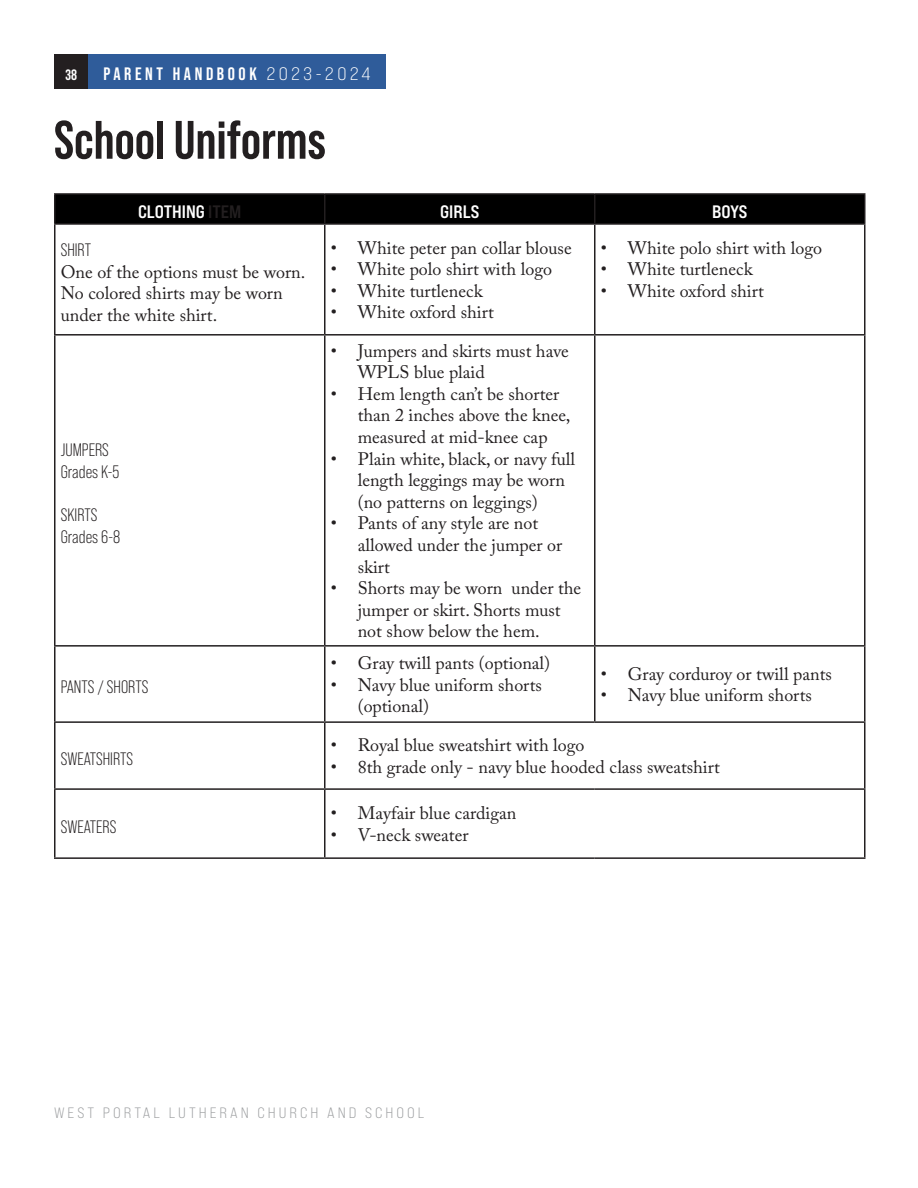
<style>
.page{position:relative;width:918px;height:1188px;background:#fff}
.page>*{position:absolute;margin:0;border:0;box-sizing:border-box;transform-origin:0 0}
.Table_of_Contents{font:700 54px "Bebas Neue Pro";color:#231f20}
.t1{font:18px/21.6px "Adobe Caslon Pro";color:#231f20}
.t2{font:18px "Bebas Neue Pro";color:#231f20}
.t3{font:700 18px "Bebas Neue Pro";letter-spacing:.2em;color:#fff}
.t4{font:18px "Bebas Neue Pro Exp Bd";color:#fff}
.t5{font:15px "Bebas Neue Pro Exp Bk";letter-spacing:.2em;color:#9a9c9e}
.t6{font:700 15px "Bebas Neue Pro";color:#fff}
.s1{font-family:"Bebas Neue Pro Exp Bk";font-weight:400}
.s2{color:#231f20}
</style>
<div class="page">
<div style="left:54px;top:54px;width:34px;height:34px;background:#231f20"></div>
<div style="left:88px;top:54px;width:298px;height:34px;background:#2f5c9a"></div>
<div style="left:56px;top:195px;width:808px;height:28px;background:#000"></div>
<hr style="left:54px;top:193px;width:271px;height:2px;background:#231f20">
<hr style="left:54px;top:195px;width:2px;height:28px;background:#231f20">
<hr style="left:325px;top:193px;width:270px;height:2px;background:#231f20">
<hr style="left:324px;top:195px;width:2px;height:28px;background:#231f20">
<hr style="left:595px;top:193px;width:271px;height:2px;background:#231f20">
<hr style="left:594px;top:195px;width:2px;height:28px;background:#231f20">
<hr style="left:864px;top:195px;width:2px;height:28px;background:#231f20">
<hr style="left:54px;top:223px;width:271px;height:2px;background:#231f20">
<hr style="left:54px;top:225px;width:2px;height:109px;background:#231f20">
<hr style="left:325px;top:223px;width:270px;height:2px;background:#231f20">
<hr style="left:324px;top:225px;width:2px;height:109px;background:#231f20">
<hr style="left:595px;top:223px;width:271px;height:2px;background:#231f20">
<hr style="left:594px;top:225px;width:2px;height:109px;background:#231f20">
<hr style="left:864px;top:225px;width:2px;height:109px;background:#231f20">
<hr style="left:54px;top:334px;width:271px;height:2px;background:#231f20">
<hr style="left:54px;top:336px;width:2px;height:309px;background:#231f20">
<hr style="left:325px;top:334px;width:270px;height:2px;background:#231f20">
<hr style="left:324px;top:336px;width:2px;height:309px;background:#231f20">
<hr style="left:595px;top:334px;width:271px;height:2px;background:#231f20">
<hr style="left:594px;top:336px;width:2px;height:309px;background:#231f20">
<hr style="left:864px;top:336px;width:2px;height:309px;background:#231f20">
<hr style="left:54px;top:645px;width:271px;height:2px;background:#231f20">
<hr style="left:54px;top:647px;width:2px;height:74px;background:#231f20">
<hr style="left:325px;top:645px;width:270px;height:2px;background:#231f20">
<hr style="left:324px;top:647px;width:2px;height:74px;background:#231f20">
<hr style="left:595px;top:645px;width:271px;height:2px;background:#231f20">
<hr style="left:594px;top:647px;width:2px;height:74px;background:#231f20">
<hr style="left:864px;top:647px;width:2px;height:74px;background:#231f20">
<hr style="left:54px;top:721px;width:271px;height:2px;background:#231f20">
<hr style="left:54px;top:723px;width:2px;height:65px;background:#231f20">
<hr style="left:325px;top:721px;width:270px;height:2px;background:#231f20">
<hr style="left:324px;top:723px;width:2px;height:65px;background:#231f20">
<hr style="left:595px;top:721px;width:271px;height:2px;background:#231f20">
<hr style="left:864px;top:723px;width:2px;height:65px;background:#231f20">
<hr style="left:54px;top:788px;width:271px;height:2px;background:#231f20">
<hr style="left:54px;top:790px;width:2px;height:67px;background:#231f20">
<hr style="left:325px;top:788px;width:270px;height:2px;background:#231f20">
<hr style="left:324px;top:790px;width:2px;height:67px;background:#231f20">
<hr style="left:595px;top:788px;width:271px;height:2px;background:#231f20">
<hr style="left:864px;top:790px;width:2px;height:67px;background:#231f20">
<hr style="left:54px;top:857px;width:271px;height:2px;background:#231f20">
<hr style="left:325px;top:857px;width:270px;height:2px;background:#231f20">
<hr style="left:595px;top:857px;width:271px;height:2px;background:#231f20">
<p class="t6" style="left:65px;top:66px;width:13px">38</p>
<p class="t3" style="left:104px;top:64px;width:269px">PARENT HANDBOOK <span class="s1">2023-2024</span></p>
<p class="Table_of_Contents" style="left:54px;top:109px;width:273px">School Uniforms</p>
<p class="t4" style="left:138px;top:201px;width:105px">CLOTHING <span class="s2">ITEM</span></p>
<p class="t4" style="left:440px;top:201px;width:41px">GIRLS</p>
<p class="t4" style="left:712px;top:201px;width:37px">BOYS</p>
<p class="t2" style="left:61px;top:240px;width:32px">SHIRT</p>
<p class="t1" style="left:61px;top:261px;width:246px">One of the options must be worn.<br>No colored shirts may be worn under the white shirt.</p>
<p class="t2" style="left:61px;top:440px;width:50px">JUMPERS</p>
<p class="t2" style="left:61px;top:461px;width:60px">Grades K-5</p>
<p class="t2" style="left:61px;top:505px;width:38px">SKIRTS</p>
<p class="t2" style="left:61px;top:526px;width:61px">Grades 6-8</p>
<p class="t2" style="left:61px;top:677px;width:89px">PANTS / SHORTS</p>
<p class="t2" style="left:61px;top:748px;width:74px">SWEATSHIRTS</p>
<p class="t2" style="left:61px;top:816px;width:57px">SWEATERS</p>
<p class="t1" style="left:331px;top:237px;width:242px">• White peter pan collar blouse</p>
<p class="t1" style="left:331px;top:258px;width:223px">• White polo shirt with logo</p>
<p class="t1" style="left:331px;top:280px;width:153px">• White turtleneck</p>
<p class="t1" style="left:331px;top:301px;width:165px">• White oxford shirt</p>
<p class="t1" style="left:358px;top:340px;width:212px;text-indent:-27px">• Jumpers and skirts must have<br>WPLS blue plaid</p>
<p class="t1" style="left:358px;top:383px;width:214px;text-indent:-27px">• Hem length can’t be shorter than 2 inches above the knee, measured at mid-knee cap</p>
<p class="t1" style="left:358px;top:448px;width:219px;text-indent:-27px">• Plain white, black, or navy full length leggings may be worn (no patterns on leggings)</p>
<p class="t1" style="left:358px;top:512px;width:206px;text-indent:-27px">• Pants of any style are not allowed under the jumper or skirt</p>
<p class="t1" style="left:358px;top:577px;width:225px;text-indent:-27px">• Shorts may be worn under the jumper or skirt. Shorts must not show below the hem.</p>
<p class="t1" style="left:331px;top:652px;width:221px">• Gray twill pants (optional)</p>
<p class="t1" style="left:358px;top:674px;width:186px;text-indent:-27px">• Navy blue uniform shorts (optional)</p>
<p class="t1" style="left:601px;top:237px;width:223px">• White polo shirt with logo</p>
<p class="t1" style="left:601px;top:258px;width:153px">• White turtleneck</p>
<p class="t1" style="left:601px;top:280px;width:165px">• White oxford shirt</p>
<p class="t1" style="left:601px;top:663px;width:233px">• Gray corduroy or twill pants</p>
<p class="t1" style="left:601px;top:684px;width:213px">• Navy blue uniform shorts</p>
<p class="t1" style="left:331px;top:734px;width:255px">• Royal blue sweatshirt with logo</p>
<p class="t1" style="left:331px;top:756px;width:391px">• 8th grade only - navy blue hooded class sweatshirt</p>
<p class="t1" style="left:331px;top:802px;width:187px">• Mayfair blue cardigan</p>
<p class="t1" style="left:331px;top:824px;width:139px">• V-neck sweater</p>
<p class="t5" style="left:54px;top:1104px;width:372px">WEST PORTAL LUTHERAN CHURCH AND SCHOOL</p>
</div>
